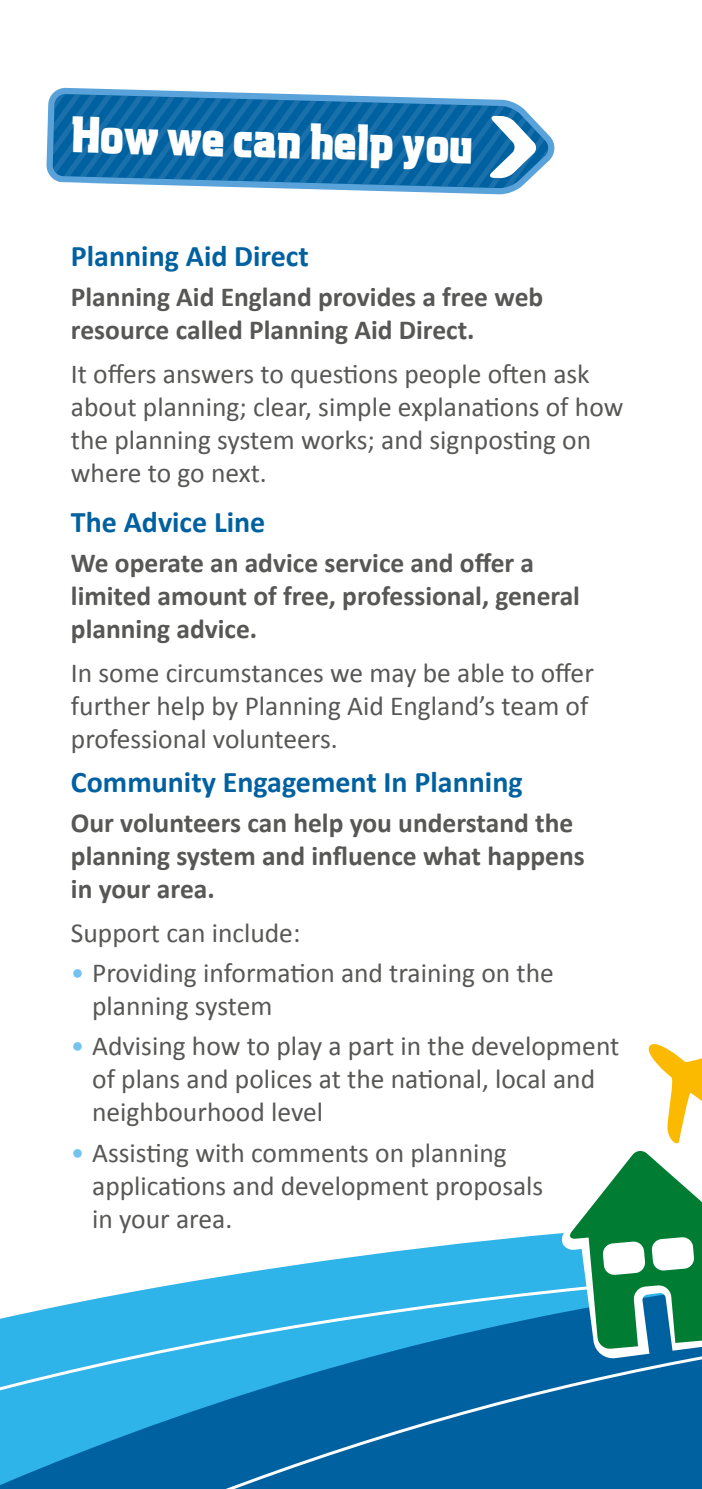
<style>
.page{position:relative;width:702px;height:1489px;background:#fff}
.page>*{position:absolute;margin:0;border:0;box-sizing:border-box;transform-origin:0 0}
.t1{font:44.5px "Viaduct";color:#fff}
.t2{font:700 30px "Calibri";color:#0061a1}
.t3{font:27.5px/33px "Calibri";color:#575756}
.t4{font:700 27.5px/33px "Calibri";color:#575756}
.s1{color:#73c3ee}
</style>
<div class="page">
<svg style="left:46px;top:88px;width:508px;height:106px"></svg>
<svg style="left:53px;top:94px;width:495px;height:94px;background:#2075af"></svg>
<svg style="left:488px;top:116px;width:49px;height:62px"></svg>
<svg style="left:323px;top:1233px;width:237px;height:28px"></svg>
<svg style="left:0;top:1261px;width:702px;height:227px;background:#2891c7"></svg>
<svg style="left:560px;top:1044px;width:142px;height:315px"></svg>
<h1 class="t1" style="left:72px;top:100px;width:403px;rotate:2deg">How we can help you</h1>
<p class="t2" style="left:71px;top:238px;width:239px">Planning Aid Direct</p>
<p class="t4" style="left:71px;top:279px;width:474px">Planning Aid England provides a free web resource called Planning Aid Direct.</p>
<p class="t3" style="left:71px;top:356px;width:554px">It offers answers to questions people often ask about planning; clear, simple explanations of how the planning system works; and signposting on where to go next.</p>
<p class="t2" style="left:71px;top:503px;width:196px">The Advice Line</p>
<p class="t4" style="left:71px;top:545px;width:510px">We operate an advice service and offer a limited amount of free, professional, general planning advice.</p>
<p class="t3" style="left:71px;top:655px;width:524px">In some circumstances we may be able to offer further help by Planning Aid England’s team of professional volunteers.</p>
<p class="t2" style="left:71px;top:763px;width:453px">Community Engagement In Planning</p>
<p class="t4" style="left:71px;top:805px;width:515px">Our volunteers can help you understand the planning system and influence what happens in your area.</p>
<p class="t3" style="left:71px;top:915px;width:231px">Support can include:</p>
<p class="t3" style="left:92px;top:955px;width:463px;text-indent:-21px"><span class="s1">•</span> Providing information and training on the planning system</p>
<p class="t3" style="left:92px;top:1028px;width:528px;text-indent:-21px"><span class="s1">•</span> Advising how to play a part in the development of plans and polices at the national, local and neighbourhood level</p>
<p class="t3" style="left:92px;top:1134px;width:452px;text-indent:-21px"><span class="s1">•</span> Assisting with comments on planning applications and development proposals in your area.</p>
</div>
